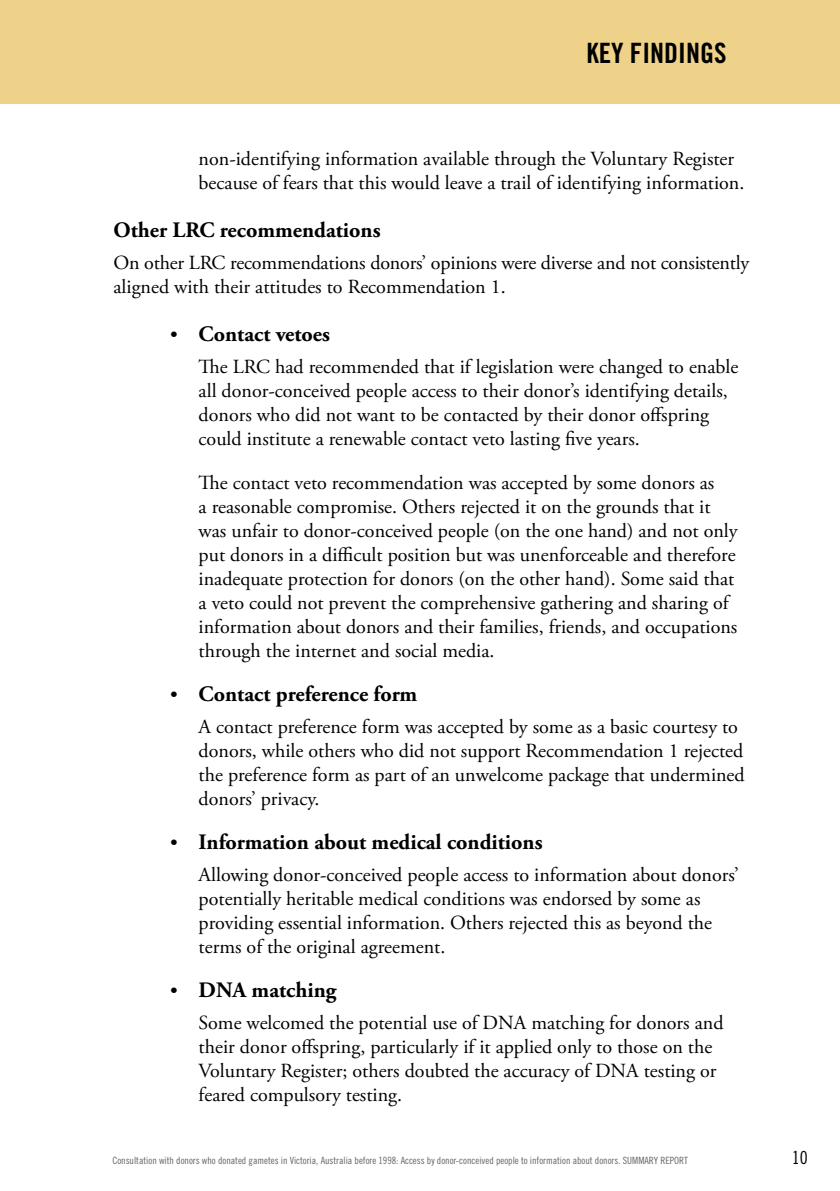
<style>
.page{position:relative;width:840px;height:1191px;background:#fff}
.page>*{position:absolute;margin:0;border:0;box-sizing:border-box;transform-origin:0 0}
.t1{font:28px "Trade Gothic Bold Cond Twenty";color:#000}
.t2{font:700 22px "Adobe Garamond Pro";color:#000}
.t3{font:20px/24px "Adobe Garamond Pro";color:#000}
.t4{font:18px "Trade Gothic Cond Eighteen";color:#000}
.t5{font:10px "Trade Gothic Cond Eighteen";color:#636466}
.s1{font-weight:400;font-size:20px}
</style>
<div class="page">
<div style="left:0;top:0;width:839px;height:104px;background:#efd289"></div>
<h1 class="t1" style="left:586px;top:36px;width:141px">KEY FINDINGS</h1>
<p class="t3" style="left:198px;top:147px;width:547px">non-identifying information available through the Voluntary Register because of fears that this would leave a trail of identifying information.</p>
<p class="t2" style="left:113px;top:217px;width:268px">Other LRC recommendations</p>
<p class="t3" style="left:113px;top:251px;width:637px">On other LRC recommendations donors’ opinions were diverse and not consistently aligned with their attitudes to Recommendation 1.</p>
<p class="t2" style="left:170px;top:321px;width:161px"><span class="s1">•</span> Contact vetoes</p>
<p class="t3" style="left:198px;top:355px;width:541px">The LRC had recommended that if legislation were changed to enable all donor-conceived people access to their donor’s identifying details, donors who did not want to be contacted by their donor offspring could institute a renewable contact veto lasting five years.</p>
<p class="t3" style="left:198px;top:471px;width:540px">The contact veto recommendation was accepted by some donors as<br>a reasonable compromise. Others rejected it on the grounds that it was unfair to donor-conceived people (on the one hand) and not only put donors in a difficult position but was unenforceable and therefore inadequate protection for donors (on the other hand). Some said that a veto could not prevent the comprehensive gathering and sharing of information about donors and their families, friends, and occupations through the internet and social media.</p>
<p class="t2" style="left:170px;top:681px;width:248px"><span class="s1">•</span> Contact preference form</p>
<p class="t3" style="left:198px;top:715px;width:547px">A contact preference form was accepted by some as a basic courtesy to donors, while others who did not support Recommendation 1 rejected the preference form as part of an unwelcome package that undermined donors’ privacy.</p>
<p class="t2" style="left:170px;top:829px;width:373px"><span class="s1">•</span> Information about medical conditions</p>
<p class="t3" style="left:198px;top:863px;width:541px">Allowing donor-conceived people access to information about donors’ potentially heritable medical conditions was endorsed by some as providing essential information. Others rejected this as beyond the terms of the original agreement.</p>
<p class="t2" style="left:170px;top:977px;width:167px"><span class="s1">•</span> DNA matching</p>
<p class="t3" style="left:198px;top:1011px;width:526px">Some welcomed the potential use of DNA matching for donors and their donor offspring, particularly if it applied only to those on the Voluntary Register; others doubted the accuracy of DNA testing or feared compulsory testing.</p>
<p class="t5" style="left:112px;top:1154px;width:577px">Consultation with donors who donated gametes in Victoria, Australia before 1998: Access by donor-conceived people to information about donors. SUMMARY REPORT</p>
<p class="t4" style="left:791px;top:1147px;width:17px">10</p>
</div>
